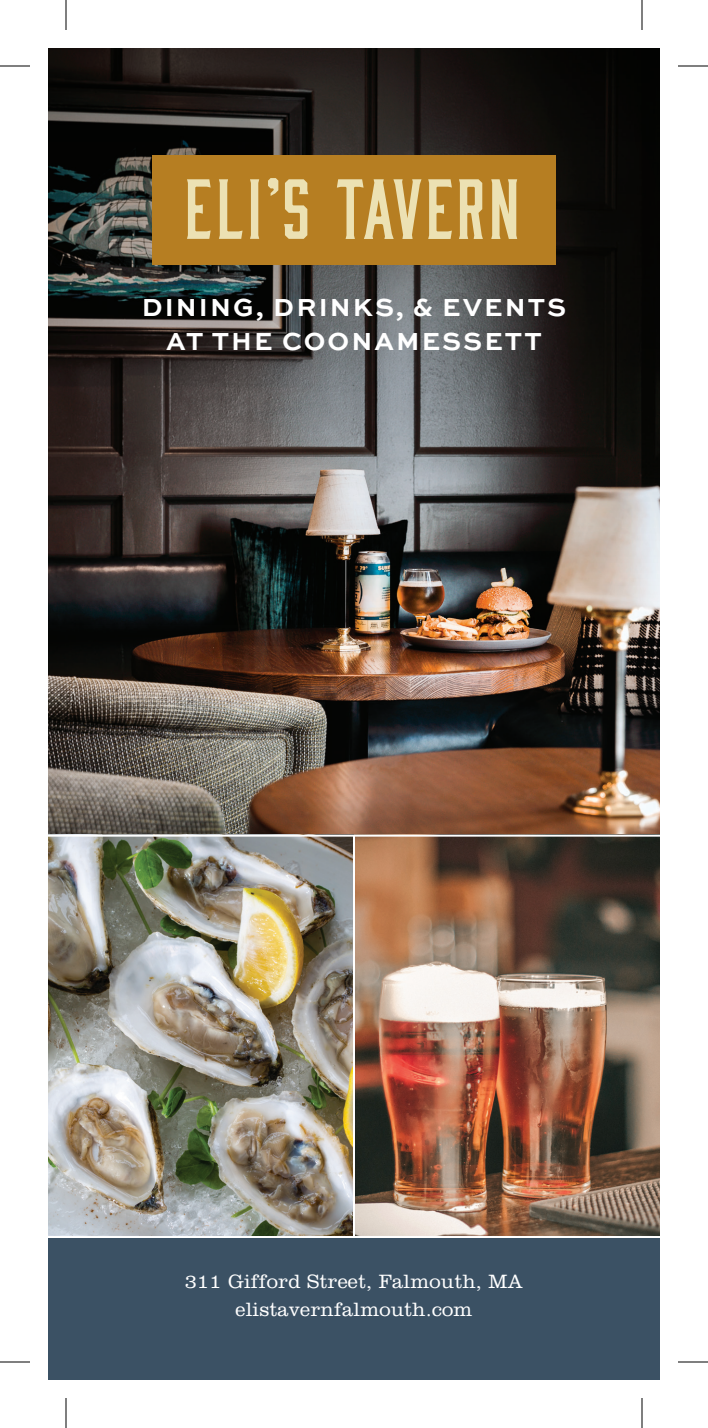
<style>
.page{position:relative;width:708px;height:1428px;background:#fff}
.page>*{position:absolute;margin:0;border:0;box-sizing:border-box;transform-origin:0 0}
.copy{font:700 26px/34px "Sweet Sans Pro";letter-spacing:.08em;color:#fff;text-align:center}
.copy-2{font:500 22px "Sweet Sans Pro";letter-spacing:.1em;color:#fff}
.copy-3{font:300 20px/28px "Clarendon";letter-spacing:.01em;color:#fff;text-align:center}
</style>
<div class="page">
<div style="left:48px;top:1236px;width:612px;height:144px;background:#3b5164"></div>
<img style="left:48px;top:629px;width:612px;height:206px">
<svg style="left:48px;top:48px;width:612px;height:581px;background:#3e3b39"></svg>
<div style="left:152px;top:155px;width:404px;height:110px;background:#b67e22"></div>
<svg style="left:187px;top:179px;width:24px;height:60px"></svg>
<svg style="left:219px;top:179px;width:24px;height:60px"></svg>
<svg style="left:250px;top:179px;width:9px;height:60px"></svg>
<svg style="left:268px;top:178px;width:10px;height:18px"></svg>
<svg style="left:284px;top:179px;width:24px;height:60px"></svg>
<svg style="left:337px;top:179px;width:85px;height:60px"></svg>
<svg style="left:428px;top:179px;width:24px;height:60px"></svg>
<svg style="left:459px;top:179px;width:24px;height:60px"></svg>
<svg style="left:491px;top:179px;width:26px;height:60px"></svg>
<img style="left:355px;top:837px;width:305px;height:399px">
<img style="left:48px;top:837px;width:305px;height:399px">
<hr style="left:48px;top:1236px;width:612px;height:2px;background:#fff">
<hr style="left:0;top:66px;width:30px;height:1px;background:#000">
<hr style="left:678px;top:66px;width:30px;height:1px;background:#000">
<hr style="left:0;top:1362px;width:30px;height:1px;background:#000">
<hr style="left:678px;top:1362px;width:30px;height:1px;background:#000">
<hr style="left:66px;top:0;width:1px;height:30px;background:#000">
<hr style="left:66px;top:1398px;width:1px;height:30px;background:#000">
<hr style="left:642px;top:0;width:1px;height:30px;background:#000">
<hr style="left:642px;top:1398px;width:1px;height:30px;background:#000">
<p class="copy" style="left:142px;top:289px;width:426px">DINING, DRINKS, &amp; EVENTS<br>AT THE COONAMESSETT</p>
<p class="copy-2" style="left:199px;top:300px;width:312px">AT THE COONAMESETT</p>
<p class="copy-3" style="left:185px;top:1267px;width:340px">311 Gifford Street, Falmouth, MA elistavernfalmouth.com</p>
</div>
